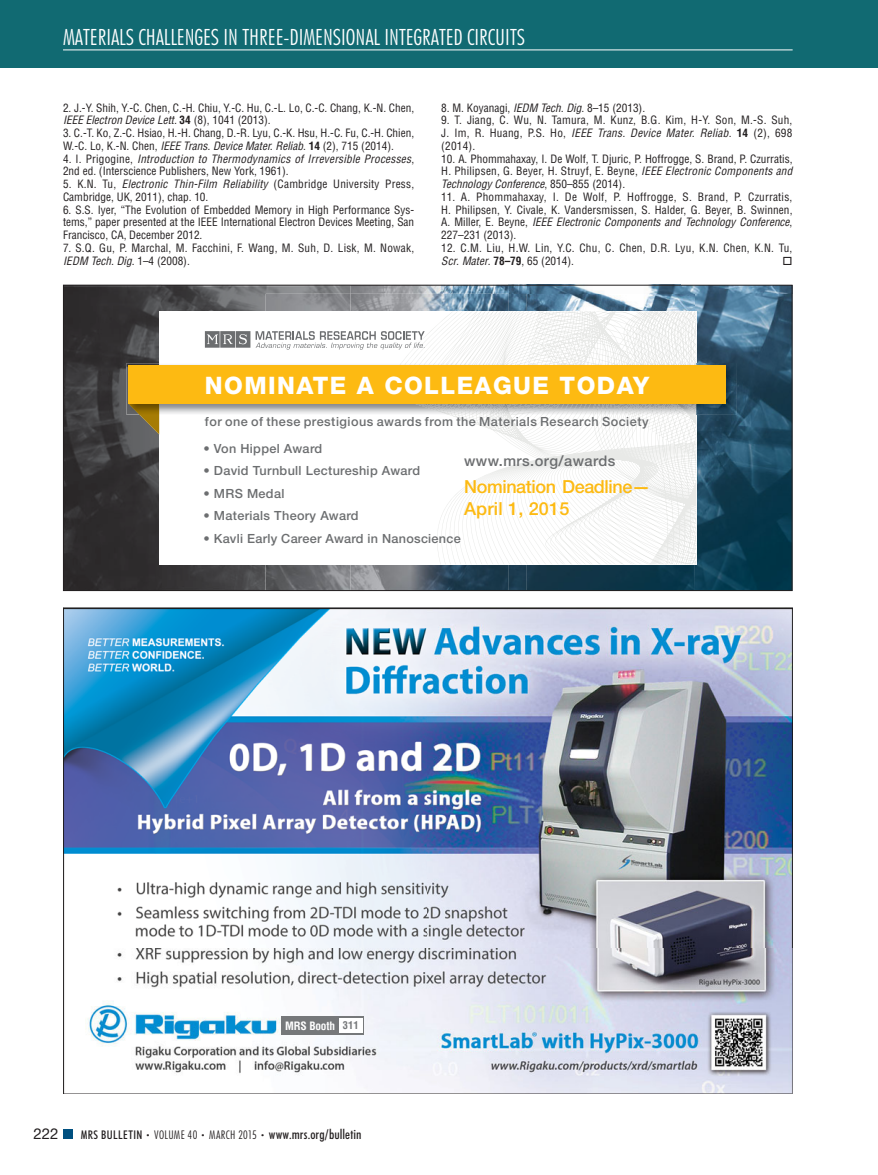
<style>
.page{position:relative;width:878px;height:1175px;background:#fff}
.page>*{position:absolute;margin:0;border:0;box-sizing:border-box;transform-origin:0 0}
.t1{font:800 24.15px "Helvetica Neue LT Std";letter-spacing:.06em;color:#fff}
.t2{font:300 condensed 22.5px "Futura BT";color:#fff}
.t3{font:500 18px/22.5px "Helvetica Neue LT Std";letter-spacing:-.02em;color:#fdba12}
.t4{font:15px "Helvetica Neue LT Std";color:#231f20}
.t5{font:500 14.7px "Helvetica Neue LT Std";letter-spacing:.03em;color:#6c6e70}
.t6{font:500 condensed 13.5px "Futura BT";letter-spacing:.01em;color:#231f20}
.t7{font:500 12.6px/22.6px "Helvetica Neue LT Std";letter-spacing:.025em;color:#6c6e70}
.t8{font:condensed 11.25px/12.8px "Helvetica LT Std";color:#231f20;text-align:justify}
.t9{font:condensed 11.25px/12.8px "Helvetica LT Std";letter-spacing:.02em;color:#231f20}
.t10{font:700 condensed 11.25px "Helvetica";letter-spacing:-.01em;color:#fff}
.s1{font-style:italic}
.s2{font-weight:700}
.s3{font-size:10.5px;color:#76787a}
.s4{font-size:12px}
.s5{font-weight:300;font-size:7.5px}
.s6{font-weight:300;font-size:12px}
</style>
<div class="page">
<div style="left:0;top:0;width:878px;height:68px;background:#116a72"></div>
<hr style="left:63px;top:50px;width:729px;height:1px;background:#fff">
<div style="left:63px;top:1130px;width:9px;height:8px;background:#005080"></div>
<img style="left:63px;top:608px;width:729px;height:486px">
<div style="left:281px;top:1016px;width:83px;height:18px;background:#76787a"></div>
<div style="left:339px;top:1018px;width:24px;height:14px;background:#fff"></div>
<img style="left:65px;top:287px;width:96px;height:302px">
<img style="left:161px;top:565px;width:105px;height:24px">
<img style="left:161px;top:287px;width:189px;height:24px">
<img style="left:350px;top:287px;width:440px;height:7px">
<img style="left:266px;top:294px;width:260px;height:295px">
<img style="left:694px;top:294px;width:96px;height:295px">
<img style="left:350px;top:564px;width:344px;height:25px">
<img style="left:526px;top:294px;width:169px;height:17px">
<div style="left:159px;top:311px;width:537px;height:253px;background:#fff"></div>
<svg style="left:387px;top:311px;width:309px;height:253px"></svg>
<svg style="left:128px;top:414px;width:31px;height:20px"></svg>
<img style="left:126px;top:363px;width:33px;height:51px">
<img style="left:696px;top:363px;width:40px;height:51px">
<img style="left:618px;top:404px;width:78px;height:10px">
<img style="left:404px;top:363px;width:292px;height:2px">
<img style="left:128px;top:404px;width:31px;height:10px">
<div style="left:128px;top:365px;width:597px;height:39px;background:#fdba12"></div>
<svg style="left:205px;top:331px;width:220px;height:18px"></svg>
<h2 class="t2" style="left:63px;top:29px;width:463px">MATERIALS CHALLENGES IN THREE-DIMENSIONAL INTEGRATED CIRCUITS</h2>
<p class="t8" style="left:63px;top:102px;width:352px">2. J.-Y. Shih , Y.-C. Chen , C.-H. Chiu , Y.-C. Hu , C.-L. Lo , C.-C. Chang , K.-N. Chen ,<br><span class="s1">IEEE Electron Device Lett.</span> <span class="s2">34</span> ( 8 ), 1041 ( 2013 ).</p>
<p class="t8" style="left:63px;top:127px;width:352px">3. C.-T. Ko , Z.-C. Hsiao , H.-H. Chang , D.-R. Lyu , C.-K. Hsu , H.-C. Fu , C.-H. Chien ,<br>W.-C. Lo , K.-N. Chen , <span class="s1">IEEE Trans. Device Mater. Reliab</span> . <span class="s2">14</span> ( 2 ), 715 ( 2014 ).</p>
<p class="t8" style="left:63px;top:153px;width:353px">4. I. Prigogine , <span class="s1">Introduction to Thermodynamics of Irreversible Processes</span> ,<br>2nd ed. (Interscience Publishers, New York , 1961 ).</p>
<p class="t9" style="left:63px;top:178px;width:353px">5. K.N. Tu , <span class="s1">Electronic Thin-Film Reliability</span> ( Cambridge University Press ,<br>Cambridge, UK , 2011 ), chap. 10 .</p>
<p class="t8" style="left:63px;top:204px;width:352px">6. S.S. Iyer , “The Evolution of Embedded Memory in High Performance Sys&shy;tems,” paper presented at the IEEE International Electron Devices Meeting , San Francisco, CA , December 2012 .</p>
<p class="t9" style="left:63px;top:242px;width:352px">7. S.Q. Gu , P. Marchal , M. Facchini , F. Wang , M. Suh , D. Lisk , M. Nowak ,<br><span class="s1">IEDM Tech. Dig</span> . 1 – 4 ( 2008 ).</p>
<p class="t8" style="left:441px;top:102px;width:205px">8. M. Koyanagi , <span class="s1">IEDM Tech. Dig</span> . 8 – 15 ( 2013 ).</p>
<p class="t8" style="left:441px;top:115px;width:353px">9. T. Jiang , C. Wu , N. Tamura , M. Kunz , B.G. Kim , H-Y. Son , M.-S. Suh , J. Im , R. Huang , P.S. Ho , <span class="s1">IEEE Trans. Device Mater. Reliab</span> . <span class="s2">14</span> ( 2 ), 698 ( 2014 ).</p>
<p class="t8" style="left:441px;top:153px;width:353px">10. A. Phommahaxay , I. De Wolf , T. Djuric , P. Hoffrogge , S. Brand , P. Czurratis , H. Philipsen , G. Beyer , H. Struyf , E. Beyne , <span class="s1">IEEE Electronic Components and Technology Conference</span> , 850 – 855 ( 2014 ).</p>
<p class="t8" style="left:441px;top:191px;width:353px">11. A. Phommahaxay , I. De Wolf , P. Hoffrogge , S. Brand , P. Czurratis , H. Philipsen , Y. Civale , K. Vandersmissen , S. Halder , G. Beyer , B. Swinnen , A. Miller , E. Beyne , <span class="s1">IEEE Electronic Components and Technology Conference</span> , 227 – 231 ( 2013 ).</p>
<p class="t9" style="left:441px;top:242px;width:352px">12. C.M. Liu , H.W. Lin , Y.C. Chu , C. Chen , D.R. Lyu , K.N. Chen , K.N. Tu ,<br><span class="s1">Scr. Mater</span> . <span class="s2">78–79</span> , 65 ( 2014 ).</p>
<h1 class="t1" style="left:205px;top:371px;width:446px">NOMINATE A COLLEAGUE TODAY</h1>
<p class="t7" style="left:214px;top:409px;width:436px;line-height:27.2px;text-indent:-9px">for one of these prestigious awards from the Materials Research Society<br>Von Hippel Award</p>
<p class="t7" style="left:214px;top:461px;width:248px">David Turnbull Lectureship Award<br>MRS Medal<br>Materials Theory Award<br>Kavli Early Career Award in Nanoscience</p>
<h3 class="t5" style="left:464px;top:455px;width:153px">www.mrs.org/awards</h3>
<h3 class="t3" style="left:464px;top:477px;width:188px">Nomination Deadline—<br>April 1, 2015</h3>
<p class="t10" style="left:285px;top:1018px;width:75px">MRS Booth <span class="s3">311</span></p>
<h3 class="t4" style="left:34px;top:1128px;width:27px">222</h3>
<p class="t6" style="left:81px;top:1126px;width:282px"><span class="s4">MRS BULLETIN</span> <span class="s5">•</span> <span class="s6">VOLUME 40</span> <span class="s5">•</span> <span class="s6">MARCH 2015</span> <span class="s5">•</span> www.mrs.org/bulletin</p>
</div>
